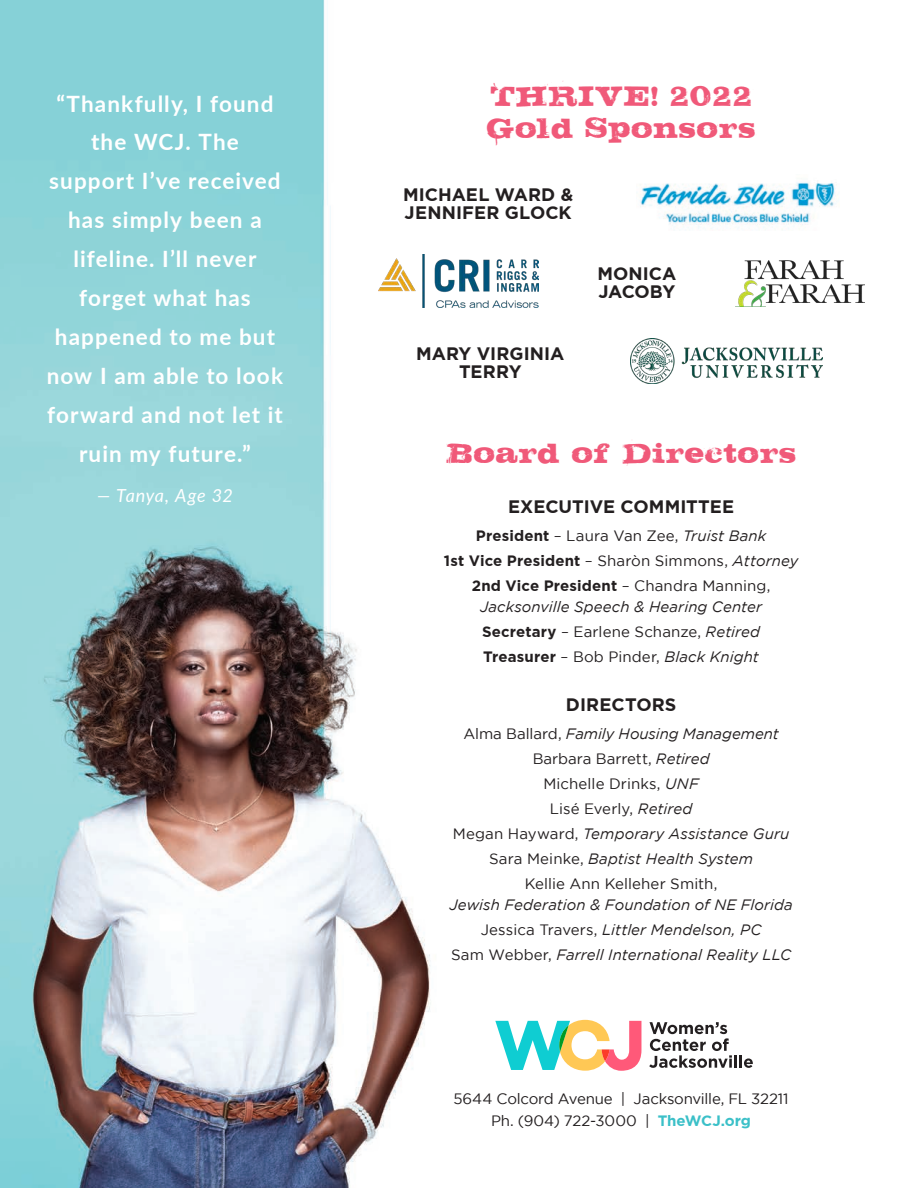
<style>
.page{position:relative;width:918px;height:1188px;background:#fff}
.page>*{position:absolute;margin:0;border:0;box-sizing:border-box;transform-origin:0 0}
.t1{font:34.5px/31.5px "STEAK";letter-spacing:.05em;color:#f05979}
.t2{font:700 22.5px/39px "Lato";letter-spacing:.05em;color:#fff;text-align:center}
.t3{font:700 18px/18px "Gotham";color:#231f20}
.t4{font:italic 18px "Lato";letter-spacing:.03em;color:#fff}
.t5{font:italic 15px/21px "Gotham";letter-spacing:.005em;color:#231f20;text-align:center}
.t6{font:15px "Gotham";color:#231f20}
.t7{font:700 15px "Gotham";letter-spacing:.01em;color:#231f20}
.s1{font-weight:700}
.s2{font-style:italic}
.s3{font-weight:400}
.s4{font-weight:400;font-style:italic}
.s5{font-weight:700;font-style:normal}
.s6{font-style:normal}
.s7{font-weight:700;color:#3bc0c8}
</style>
<div class="page">
<img style="left:0;top:0;width:442px;height:1188px">
<svg style="left:495px;top:1020px;width:146px;height:51px"></svg>
<svg style="left:649px;top:1022px;width:104px;height:46px"></svg>
<img style="left:378px;top:254px;width:160px;height:53px">
<img style="left:640px;top:182px;width:195px;height:47px">
<img style="left:630px;top:339px;width:193px;height:44px">
<img style="left:736px;top:261px;width:128px;height:46px">
<p class="t2" style="left:47px;top:83px;width:238px">“Thankfully, I found the WCJ. The support I’ve received has simply been a lifeline. I’ll never forget what has happened to me but now I am able to look forward and not let it ruin my future.”</p>
<p class="t4" style="left:97px;top:482px;width:137px">— Tanya, Age 32</p>
<p class="t1" style="left:487px;top:80px;width:269px">THRIVE! 2022<br>Gold Sponsors</p>
<p class="t3" style="left:403px;top:185px;width:172px">MICHAEL WARD &amp;<br>JENNIFER GLOCK</p>
<p class="t3" style="left:416px;top:344px;width:150px;text-align:center">MARY VIRGINIA<br>TERRY</p>
<p class="t3" style="left:597px;top:264px;width:81px">MONICA<br>JACOBY</p>
<p class="t1" style="left:447px;top:437px;width:351px">Board of Directors</p>
<p class="t3" style="left:508px;top:497px;width:228px">EXECUTIVE COMMITTEE</p>
<p class="t6" style="left:476px;top:527px;width:292px"><span class="s1">President</span> – Laura Van Zee, <span class="s2">Truist Bank</span></p>
<p class="t7" style="left:444px;top:552px;width:356px">1st Vice President <span class="s3">– Sharòn Simmons,</span> <span class="s4">Attorney</span></p>
<p class="t5" style="left:472px;top:575px;width:300px"><span class="s5">2nd Vice President</span> <span class="s6">– Chandra Manning,<br></span>Jacksonville Speech &amp; Hearing Center</p>
<p class="t6" style="left:482px;top:623px;width:280px"><span class="s1">Secretary</span> – Earlene Schanze, <span class="s2">Retired</span></p>
<p class="t6" style="left:483px;top:648px;width:277px"><span class="s1">Treasurer</span> – Bob Pinder, <span class="s2">Black Knight</span></p>
<p class="t3" style="left:566px;top:695px;width:112px">DIRECTORS</p>
<p class="t5" style="left:463px;top:723px;width:317px"><span class="s6">Alma Ballard,</span> Family Housing Management</p>
<p class="t6" style="left:533px;top:750px;width:178px">Barbara Barrett, <span class="s2">Retired</span></p>
<p class="t6" style="left:543px;top:775px;width:157px">Michelle Drinks, <span class="s2">UNF</span></p>
<p class="t6" style="left:550px;top:801px;width:144px">Lisé Everly, <span class="s2">Retired</span></p>
<p class="t5" style="left:453px;top:823px;width:338px"><span class="s6">Megan Hayward,</span> Temporary Assistance Guru</p>
<p class="t5" style="left:489px;top:848px;width:266px"><span class="s6">Sara Meinke,</span> Baptist Health System</p>
<p class="t5" style="left:449px;top:873px;width:345px"><span class="s6">Kellie Ann Kelleher Smith,<br></span>Jewish Federation &amp; Foundation of NE Florida</p>
<p class="t5" style="left:481px;top:920px;width:282px"><span class="s6">Jessica Travers,</span> Littler Mendelson, PC</p>
<p class="t5" style="left:451px;top:945px;width:342px"><span class="s6">Sam Webber,</span> Farrell International Reality LLC</p>
<p class="t6" style="left:453px;top:1091px;width:337px">5644 Colcord Avenue | Jacksonville, FL 32211</p>
<p class="t6" style="left:491px;top:1113px;width:261px">Ph. (904) 722-3000 | <span class="s7">TheWCJ.org</span></p>
</div>
